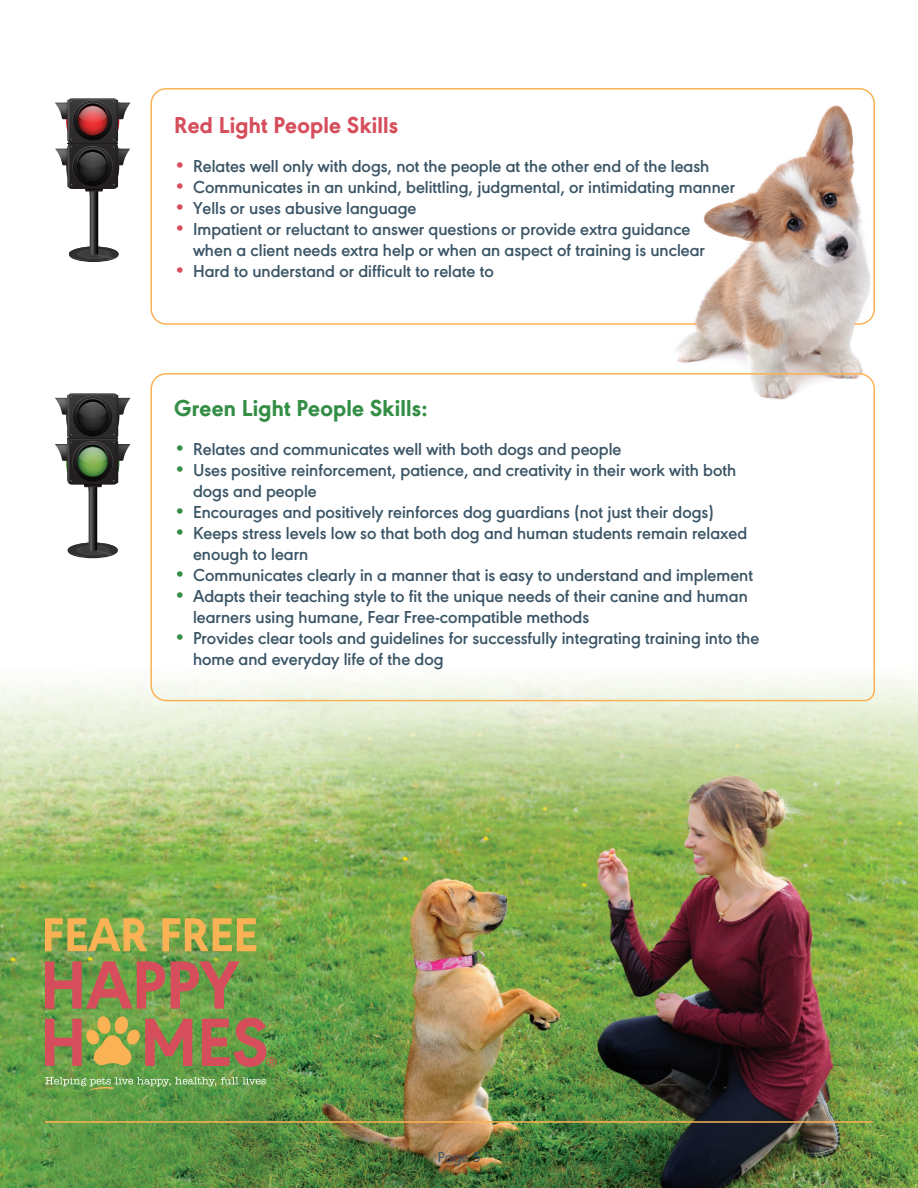
<style>
.page{position:relative;width:918px;height:1188px;background:#fff}
.page>*{position:absolute;margin:0;border:0;box-sizing:border-box;transform-origin:0 0}
.t1{font:800 24px "URW Geometric";letter-spacing:.01em;color:#348e46}
.t2{font:800 24px "URW Geometric";letter-spacing:.01em;color:#d64e5b}
.t3{font:600 18px/21px "URW Geometric";color:#3b5566}
.t4{font:600 18px/21px "URW Geometric";color:#348e46}
.t5{font:600 18px/21px "URW Geometric";color:#d64e5b;text-align:justify}
.t6{font:15px "URW Geometric";color:#3b5566}
</style>
<div class="page">
<img style="left:0;top:678px;width:918px;height:510px">
<hr style="left:45px;top:1121px;width:828px;height:2px;background:#fbb254">
<img style="left:676px;top:326px;width:187px;height:46px">
<svg style="left:55px;top:393px;width:76px;height:165px"></svg>
<svg style="left:55px;top:98px;width:76px;height:164px"></svg>
<svg style="left:150px;top:88px;width:725px;height:238px"></svg>
<svg style="left:150px;top:372px;width:726px;height:330px"></svg>
<svg style="left:45px;top:918px;width:102px;height:33px;background:#b9ac50"></svg>
<svg style="left:162px;top:918px;width:94px;height:33px;background:#bcac4e"></svg>
<svg style="left:45px;top:961px;width:120px;height:48px;background:#9e7751"></svg>
<svg style="left:171px;top:961px;width:69px;height:48px;background:#997b51"></svg>
<svg style="left:45px;top:1077px;width:221px;height:14px;background:#78aa62"></svg>
<svg style="left:45px;top:1016px;width:147px;height:50px;background:#a88a50"></svg>
<svg style="left:202px;top:1018px;width:74px;height:49px;background:#9a7550"></svg>
<h1 class="t2" style="left:174px;top:107px;width:226px">Red Light People Skills</h1>
<p class="t3" style="left:193px;top:154px;width:544px">Relates well only with dogs, not the people at the other end of the leash Communicates in an unkind, belittling, judgmental, or intimidating manner Yells or uses abusive language<br>Impatient or reluctant to answer questions or provide extra guidance<br>when a client needs extra help or when an aspect of training is unclear Hard to understand or difficult to relate to</p>
<p class="t5" style="left:175px;top:153px;width:10px">• • • •</p>
<p class="t5" style="left:175px;top:258px;width:10px">•</p>
<h1 class="t1" style="left:174px;top:390px;width:255px">Green Light People Skills:</h1>
<p class="t3" style="left:193px;top:437px;width:568px">Relates and communicates well with both dogs and people<br>Uses positive reinforcement, patience, and creativity in their work with both dogs and people<br>Encourages and positively reinforces dog guardians (not just their dogs)<br>Keeps stress levels low so that both dog and human students remain relaxed enough to learn<br>Communicates clearly in a manner that is easy to understand and implement Adapts their teaching style to fit the unique needs of their canine and human learners using humane, Fear Free-compatible methods<br>Provides clear tools and guidelines for successfully integrating training into the home and everyday life of the dog</p>
<p class="t4" style="left:175px;top:436px;width:10px">• •</p>
<p class="t4" style="left:175px;top:499px;width:10px">• •</p>
<p class="t4" style="left:175px;top:562px;width:10px">• •</p>
<p class="t4" style="left:175px;top:625px;width:10px">•</p>
<p class="t6" style="left:438px;top:1146px;width:44px">Page 5</p>
</div>
